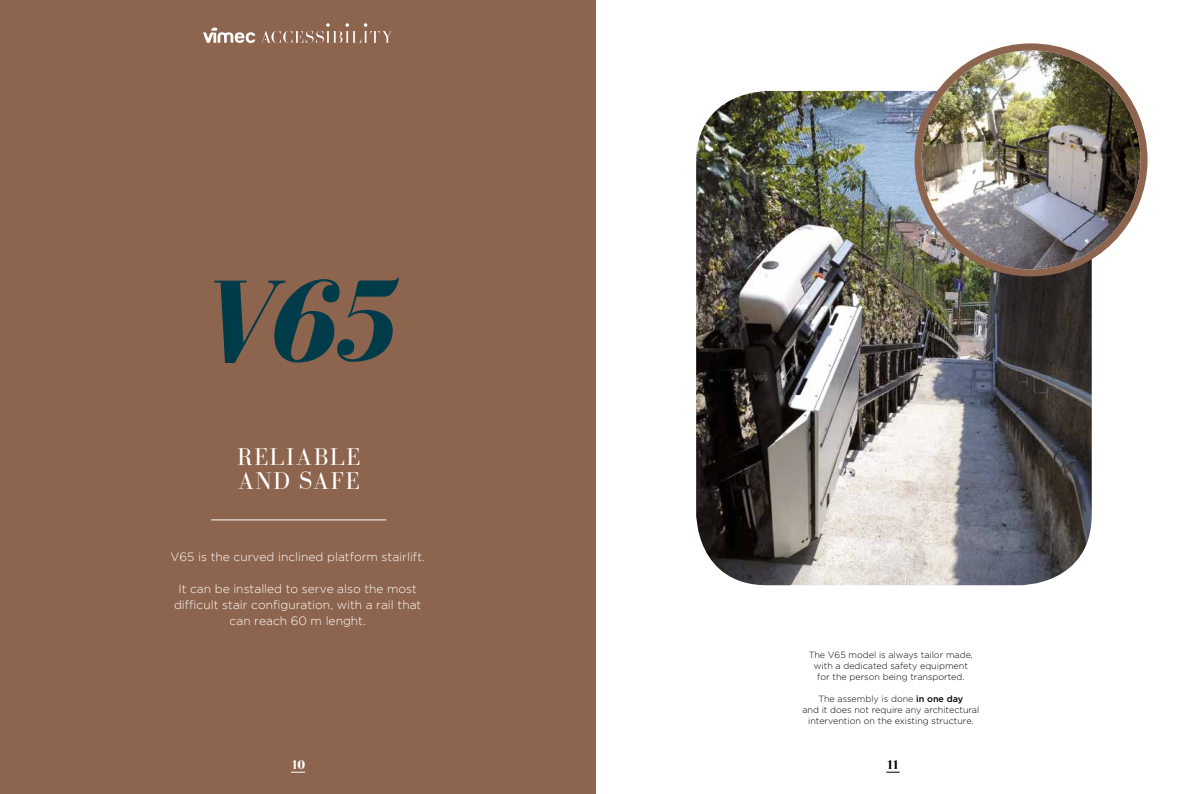
<style>
.page{position:relative;width:1191px;height:794px;background:#fff}
.page>*{position:absolute;margin:0;border:0;box-sizing:border-box;transform-origin:0 0}
.t1{font:italic 700 120px "Bodoni FLF";color:#003b4a}
.t2{font:25px/24px "Bodoni FLF";letter-spacing:.05em;color:#fff}
.t3{font:700 13px "Bodoni FLF";color:#fff}
.t4{font:700 13px "Bodoni FLF";color:#000}
.t5{font:300 12px/16px "Gotham";color:#fff;text-align:center}
.t6{font:300 9px/11px "Gotham HTF";color:#000;text-align:center}
.s1{font-weight:500}
</style>
<div class="page">
<div style="left:0;top:0;width:595px;height:794px;background:#8d644d"></div>
<hr style="left:211px;top:519px;width:175px;height:1px;background:#fff">
<svg style="left:203px;top:23px;width:189px;height:20px"></svg>
<svg style="left:886px;top:772px;width:13px;height:1px"></svg>
<svg style="left:291px;top:772px;width:14px;height:1px"></svg>
<img style="left:696px;top:91px;width:395px;height:494px">
<svg style="left:918px;top:47px;width:226px;height:226px;background:#8c654f"></svg>
<img style="left:921px;top:50px;width:219px;height:219px;border-radius:109px">
<div style="left:914px;top:43px;width:233px;height:233px;border:7px solid #8d644d;border-radius:50%"></div>
<h1 class="t1" style="left:194px;top:258px;width:208px">V65</h1>
<h2 class="t2" style="left:237px;top:445px;width:125px">RELIABLE<br>AND SAFE</h2>
<h3 class="t5" style="left:171px;top:549px;width:256px">V65 is the curved inclined platform stairlift.</h3>
<h3 class="t5" style="left:174px;top:581px;width:249px">It can be installed to serve also the most difficult stair configuration, with a rail that can reach 60 m lenght.</h3>
<p class="t6" style="left:808px;top:649px;width:166px">The V65 model is always tailor made, with a dedicated safety equipment for the person being transported.</p>
<p class="t6" style="left:802px;top:693px;width:178px">The assembly is done <span class="s1">in one day<br></span>and it does not require any architectural intervention on the existing structure.</p>
<h3 class="t3" style="left:291px;top:758px;width:16px">10</h3>
<h3 class="t4" style="left:886px;top:758px;width:15px">11</h3>
</div>
